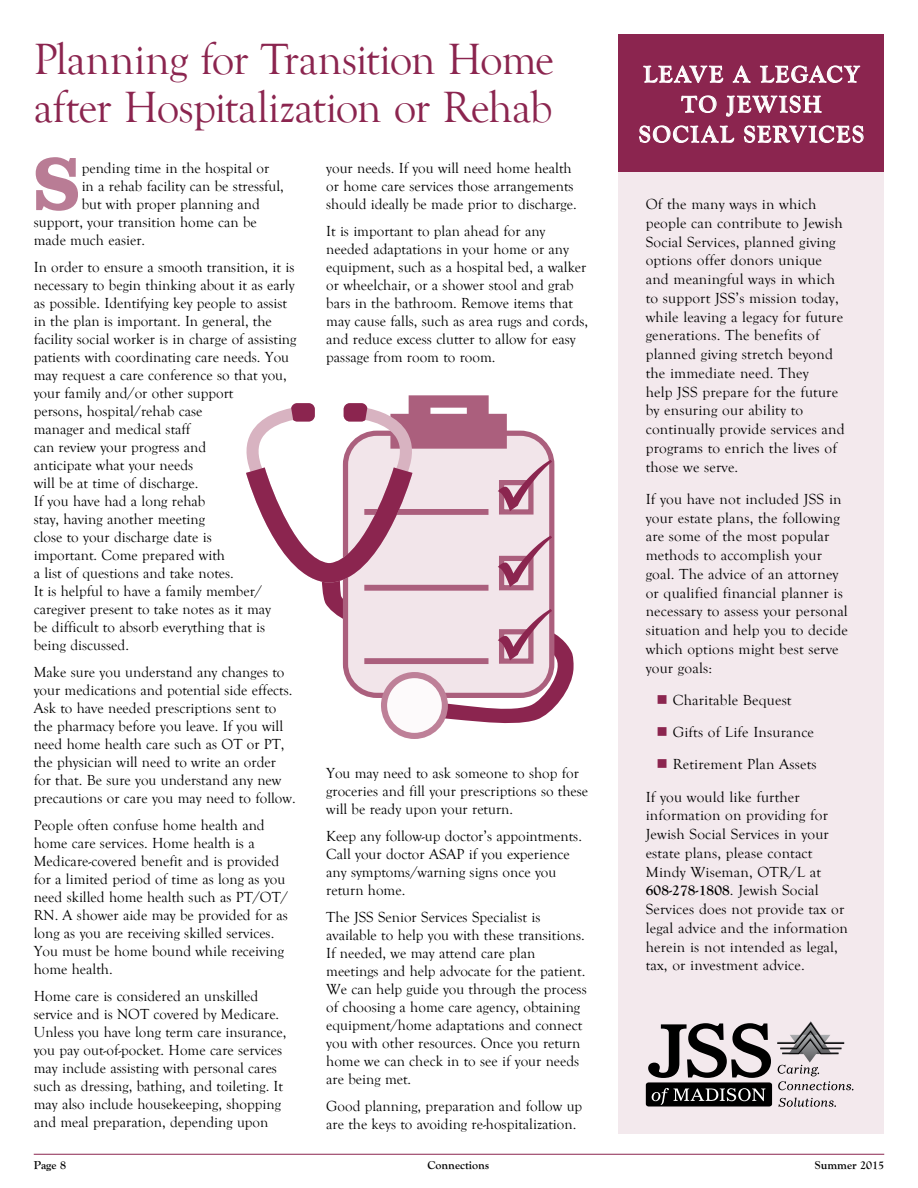
<style>
.page{position:relative;width:918px;height:1188px;background:#fff}
.page>*{position:absolute;margin:0;border:0;box-sizing:border-box;transform-origin:0 0}
.t1{font:700 76.2px "Clarendon";color:#b97c95;scale:.91 1}
.t2{font:45px/48px "Goudy Old Style T";letter-spacing:-.02em;color:#8b254f}
.t3{font:700 24px/30px "Goudy Old Style T";letter-spacing:.075em;color:#fff;text-align:center}
.t4{font:15px/18px "Goudy Old Style T";color:#000}
.t5{font:700 12px "Goudy Old Style T";color:#000}
.s1{color:#8b254f}
.s2{font-weight:700}
</style>
<div class="page">
<hr style="left:34px;top:1154px;width:850px;height:1px;background:#8b254f">
<div style="left:619px;top:169px;width:265px;height:965px;background:#f3e9ed"></div>
<div style="left:619px;top:34px;width:265px;height:138px;background:#8b254f"></div>
<svg style="left:643px;top:66px;width:80px;height:17px"></svg>
<svg style="left:733px;top:66px;width:17px;height:17px"></svg>
<svg style="left:760px;top:66px;width:100px;height:17px"></svg>
<svg style="left:681px;top:96px;width:35px;height:17px"></svg>
<svg style="left:726px;top:96px;width:96px;height:21px"></svg>
<svg style="left:639px;top:126px;width:95px;height:17px"></svg>
<svg style="left:744px;top:126px;width:119px;height:17px"></svg>
<svg style="left:647px;top:1021px;width:206px;height:86px"></svg>
<svg style="left:246px;top:395px;width:328px;height:344px"></svg>
<h2 class="t2" style="left:34px;top:36px;width:522px">Planning for Transition Home after Hospitalization or Rehab</h2>
<h1 class="t1" style="left:34px;top:138px;width:52px">S</h1>
<p class="t4" style="left:82px;top:160px;width:189px">pending time in the hospital or</p>
<p class="t4" style="left:326px;top:160px;width:252px">your needs. If you will need home health or home care services those arrangements should ideally be made prior to discharge.</p>
<p class="t4" style="left:326px;top:223px;width:264px">It is important to plan ahead for any needed adaptations in your home or any equipment, such as a hospital bed, a walker or wheelchair, or a shower stool and grab bars in the bathroom. Remove items that may cause falls, such as area rugs and cords, and reduce excess clutter to allow for easy passage from room to room.</p>
<p class="t4" style="left:82px;top:178px;width:204px">in a rehab facility can be stressful,</p>
<p class="t4" style="left:82px;top:196px;width:180px">but with proper planning and</p>
<p class="t4" style="left:34px;top:214px;width:225px">support, your transition home can be</p>
<p class="t4" style="left:34px;top:232px;width:113px">made much easier.</p>
<p class="t4" style="left:34px;top:259px;width:264px">In order to ensure a smooth transition, it is necessary to begin thinking about it as early as possible. Identifying key people to assist in the plan is important. In general, the facility social worker is in charge of assisting patients with coordinating care needs. You may request a care conference so that you, your family and/or other support<br>persons, hospital/rehab case<br>manager and medical staff<br>can review your progress and<br>anticipate what your needs<br>will be at time of discharge.<br>If you have had a long rehab<br>stay, having another meeting<br>close to your discharge date is<br>important. Come prepared with<br>a list of questions and take notes.<br>It is helpful to have a family member/ caregiver present to take notes as it may<br>be difficult to absorb everything that is being discussed.</p>
<p class="t4" style="left:34px;top:663px;width:263px">Make sure you understand any changes to your medications and potential side effects.<br>Ask to have needed prescriptions sent to the pharmacy before you leave. If you will need home health care such as OT or PT, the physician will need to write an order for that. Be sure you understand any new precautions or care you may need to follow.</p>
<p class="t4" style="left:34px;top:816px;width:256px">People often confuse home health and home care services. Home health is a Medicare-covered benefit and is provided for a limited period of time as long as you need skilled home health such as PT/OT/ RN. A shower aide may be provided for as long as you are receiving skilled services.<br>You must be home bound while receiving home health.</p>
<p class="t4" style="left:34px;top:987px;width:254px">Home care is considered an unskilled service and is NOT covered by Medicare.<br>Unless you have long term care insurance, you pay out-of-pocket. Home care services may include assisting with personal cares such as dressing, bathing, and toileting. It may also include housekeeping, shopping and meal preparation, depending upon</p>
<p class="t4" style="left:326px;top:764px;width:264px">You may need to ask someone to shop for groceries and fill your prescriptions so these will be ready upon your return.</p>
<p class="t4" style="left:326px;top:827px;width:257px">Keep any follow-up doctor’s appointments.<br>Call your doctor ASAP if you experience any symptoms/warning signs once you return home.</p>
<p class="t4" style="left:326px;top:908px;width:262px">The JSS Senior Services Specialist is available to help you with these transitions.<br>If needed, we may attend care plan meetings and help advocate for the patient.<br>We can help guide you through the process of choosing a home care agency, obtaining equipment/home adaptations and connect you with other resources. Once you return home we can check in to see if your needs are being met.</p>
<p class="t4" style="left:326px;top:1097px;width:258px">Good planning, preparation and follow up are the keys to avoiding re-hospitalization.</p>
<h3 class="t3" style="left:639px;top:60px;width:226px">LEAVE A LEGACY<br>TO JEWISH<br>SOCIAL SERVICES</h3>
<p class="t4" style="left:646px;top:195px;width:201px;line-height:18.8px">Of the many ways in which people can contribute to Jewish<br>Social Services, planned giving options offer donors unique and meaningful ways in which to support JSS’s mission today, while leaving a legacy for future generations. The benefits of planned giving stretch beyond the immediate need. They<br>help JSS prepare for the future by ensuring our ability to continually provide services and programs to enrich the lives of those we serve.</p>
<p class="t4" style="left:646px;top:490px;width:204px;line-height:18.8px">If you have not included JSS in your estate plans, the following are some of the most popular methods to accomplish your goal. The advice of an attorney or qualified financial planner is necessary to assess your personal situation and help you to decide which options might best serve your goals:</p>
<p class="t4" style="left:657px;top:691px;width:137px"><span class="s1">■</span> Charitable Bequest</p>
<p class="t4" style="left:657px;top:724px;width:159px"><span class="s1">■</span> Gifts of Life Insurance</p>
<p class="t4" style="left:646px;top:749px;width:172px;line-height:32.2px;text-indent:11px"><span class="s1">■</span> Retirement Plan Assets<br>If you would like further</p>
<p class="t4" style="left:646px;top:806px;width:204px;line-height:18.8px">information on providing for<br>Jewish Social Services in your estate plans, please contact<br>Mindy Wiseman, OTR/L at<br><span class="s2">608-278-1808</span>. Jewish Social<br>Services does not provide tax or legal advice and the information herein is not intended as legal, tax, or investment advice.</p>
<p class="t5" style="left:34px;top:1158px;width:34px">Page 8</p>
<p class="t5" style="left:427px;top:1158px;width:63px">Connections</p>
<p class="t5" style="left:815px;top:1158px;width:71px">Summer 2015</p>
</div>
